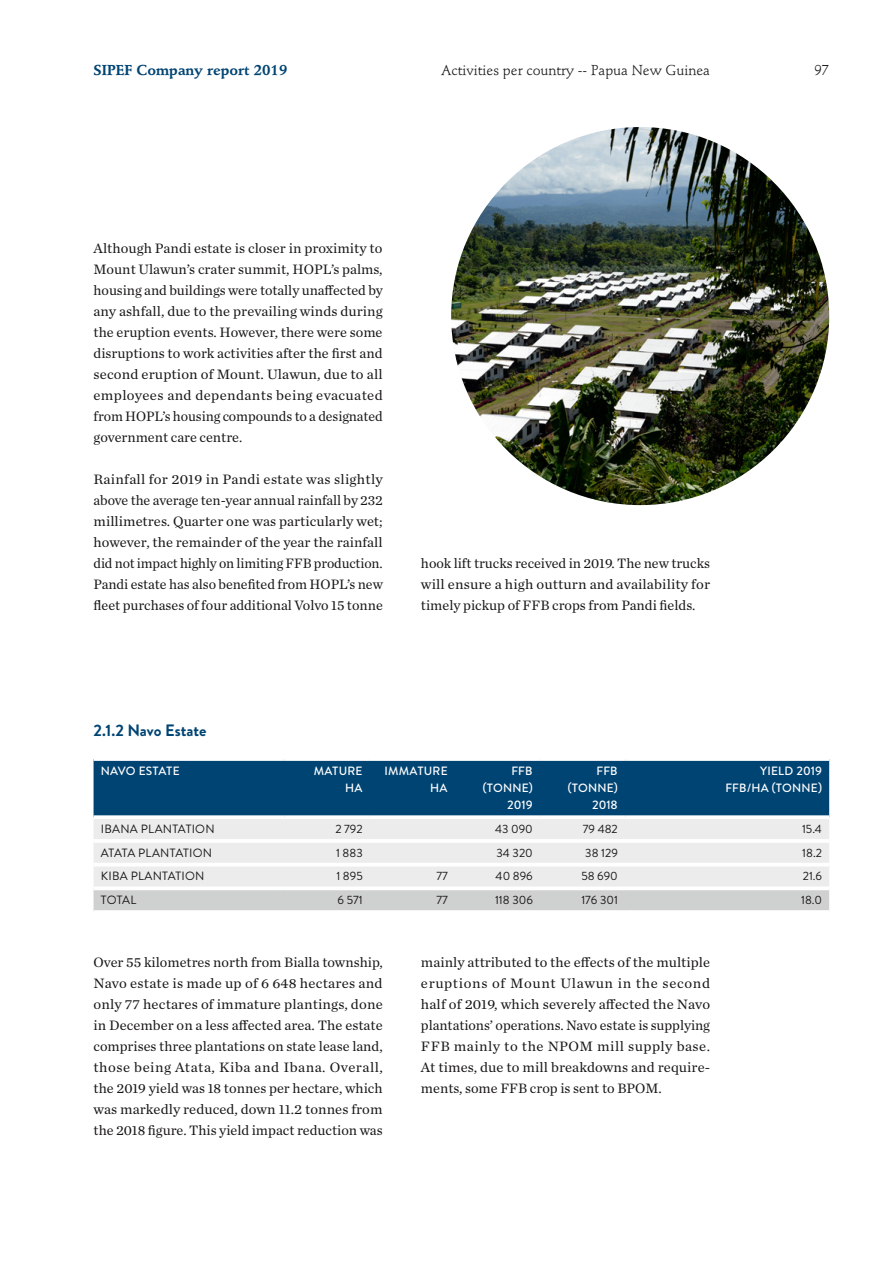
<style>
.page{position:relative;width:893px;height:1263px;background:#fff}
.page>*{position:absolute;margin:0;border:0;box-sizing:border-box;transform-origin:0 0}
.t1{font:700 16.5px "Brandon Grotesque";color:#004473}
.t2{font:14.25px/21px "Chronicle Text G1";color:#181716;text-align:justify}
.t3{font:14.25px "Stempel Schneidler Std";color:#181716}
.t4{font:700 14.25px "Stempel Schneidler Std";color:#004473}
.t5{font:12px "Brandon Grotesque";color:#181716}
.t6{font:500 12px/17.2px "Brandon Text";letter-spacing:.02em;color:#fff;text-align:right}
.t7{font:12px "Brandon Grotesque";letter-spacing:.02em;color:#181716}
</style>
<div class="page">
<div style="left:94px;top:761px;width:735px;height:54px;background:#004473"></div>
<div style="left:94px;top:819px;width:735px;height:67px;background:#ececec"></div>
<div style="left:94px;top:890px;width:735px;height:20px;background:#cfd0d0"></div>
<svg style="left:94px;top:759px;width:191px;height:2px"></svg>
<svg style="left:285px;top:760px;width:85px;height:1px"></svg>
<svg style="left:370px;top:760px;width:85px;height:1px"></svg>
<svg style="left:455px;top:760px;width:85px;height:1px"></svg>
<svg style="left:540px;top:759px;width:85px;height:2px"></svg>
<svg style="left:625px;top:759px;width:204px;height:2px"></svg>
<svg style="left:94px;top:815px;width:191px;height:2px"></svg>
<svg style="left:285px;top:815px;width:85px;height:1px"></svg>
<svg style="left:370px;top:815px;width:85px;height:1px"></svg>
<svg style="left:455px;top:815px;width:85px;height:1px"></svg>
<svg style="left:540px;top:815px;width:85px;height:2px"></svg>
<svg style="left:625px;top:815px;width:204px;height:2px"></svg>
<hr style="left:94px;top:839px;width:191px;height:4px;background:#fff">
<hr style="left:285px;top:839px;width:85px;height:4px;background:#fff">
<hr style="left:370px;top:839px;width:85px;height:4px;background:#fff">
<hr style="left:455px;top:839px;width:85px;height:4px;background:#fff">
<hr style="left:540px;top:839px;width:85px;height:4px;background:#fff">
<hr style="left:625px;top:839px;width:204px;height:4px;background:#fff">
<hr style="left:94px;top:863px;width:191px;height:3px;background:#fff">
<hr style="left:285px;top:863px;width:85px;height:3px;background:#fff">
<hr style="left:370px;top:863px;width:85px;height:3px;background:#fff">
<hr style="left:455px;top:863px;width:85px;height:3px;background:#fff">
<hr style="left:540px;top:863px;width:85px;height:3px;background:#fff">
<hr style="left:625px;top:863px;width:204px;height:3px;background:#fff">
<img style="left:451px;top:127px;width:378px;height:378px;border-radius:189px">
<p class="t4" style="left:94px;top:61px;width:195px">SIPEF Company report 2019</p>
<p class="t3" style="left:441px;top:61px;width:270px">Activities per country -- Papua New Guinea</p>
<p class="t3" style="left:814px;top:61px;width:16px">97</p>
<p class="t2" style="left:94px;top:237px;width:291px">Although Pandi estate is closer in proximity to Mount Ulawun’s crater summit, HOPL’s palms, housing and buildings were totally unaffected by any ashfall, due to the prevailing winds during the eruption events. However, there were some disruptions to work activities after the first and second eruption of Mount. Ulawun, due to all employees and dependants being evacuated from HOPL’s housing compounds to a designated government care centre.</p>
<p class="t2" style="left:94px;top:468px;width:291px">Rainfall for 2019 in Pandi estate was slightly above the average ten-year annual rainfall by 232 millimetres. Quarter one was particularly wet; however, the remainder of the year the rainfall did not impact highly on limiting FFB production.<br>Pandi estate has also benefited from HOPL’s new fleet purchases of four additional Volvo 15 tonne</p>
<p class="t2" style="left:421px;top:552px;width:291px">hook lift trucks received in 2019. The new trucks will ensure a high outturn and availability for timely pickup of FFB crops from Pandi fields.</p>
<p class="t1" style="left:94px;top:719px;width:114px">2.1.2 Navo Estate</p>
<p class="t6" style="left:101px;top:762px;width:80px">NAVO ESTATE</p>
<p class="t6" style="left:314px;top:762px;width:50px">MATURE<br>HA</p>
<p class="t6" style="left:385px;top:762px;width:65px">IMMATURE<br>HA</p>
<p class="t6" style="left:483px;top:762px;width:52px">FFB (TONNE)<br>2019</p>
<p class="t6" style="left:568px;top:762px;width:52px">FFB (TONNE)<br>2018</p>
<p class="t6" style="left:725px;top:761px;width:98px">YIELD 2019<br>FFB/HA (TONNE)</p>
<p class="t7" style="left:101px;top:820px;width:115px">IBANA PLANTATION</p>
<p class="t5" style="left:335px;top:820px;width:29px">2 792</p>
<p class="t5" style="left:495px;top:820px;width:39px">43 090</p>
<p class="t5" style="left:583px;top:820px;width:37px">79 482</p>
<p class="t5" style="left:802px;top:820px;width:21px">15.4</p>
<p class="t7" style="left:101px;top:844px;width:113px">ATATA PLANTATION</p>
<p class="t5" style="left:336px;top:844px;width:28px">1 883</p>
<p class="t5" style="left:497px;top:844px;width:38px">34 320</p>
<p class="t5" style="left:585px;top:844px;width:34px">38 129</p>
<p class="t5" style="left:802px;top:844px;width:21px">18.2</p>
<p class="t7" style="left:101px;top:868px;width:105px">KIBA PLANTATION</p>
<p class="t5" style="left:336px;top:868px;width:28px">1 895</p>
<p class="t5" style="left:436px;top:868px;width:13px">77</p>
<p class="t5" style="left:496px;top:868px;width:39px">40 896</p>
<p class="t5" style="left:581px;top:868px;width:38px">58 690</p>
<p class="t5" style="left:803px;top:868px;width:21px">21.6</p>
<p class="t5" style="left:101px;top:891px;width:37px">TOTAL</p>
<p class="t5" style="left:338px;top:891px;width:27px">6 571</p>
<p class="t5" style="left:436px;top:891px;width:13px">77</p>
<p class="t5" style="left:495px;top:891px;width:39px">118 306</p>
<p class="t5" style="left:581px;top:891px;width:38px">176 301</p>
<p class="t5" style="left:801px;top:891px;width:22px">18.0</p>
<p class="t2" style="left:94px;top:951px;width:291px">Over 55 kilometres north from Bialla township, Navo estate is made up of 6 648 hectares and only 77 hectares of immature plantings, done in December on a less affected area. The estate comprises three plantations on state lease land, those being Atata, Kiba and Ibana. Overall, the 2019 yield was 18 tonnes per hectare, which was markedly reduced, down 11.2 tonnes from the 2018 figure. This yield impact reduction was</p>
<p class="t2" style="left:421px;top:951px;width:291px">mainly attributed to the effects of the multiple eruptions of Mount Ulawun in the second half of 2019, which severely affected the Navo plantations’ operations. Navo estate is supplying FFB mainly to the NPOM mill supply base.<br>At times, due to mill breakdowns and require&shy;ments, some FFB crop is sent to BPOM.</p>
</div>
